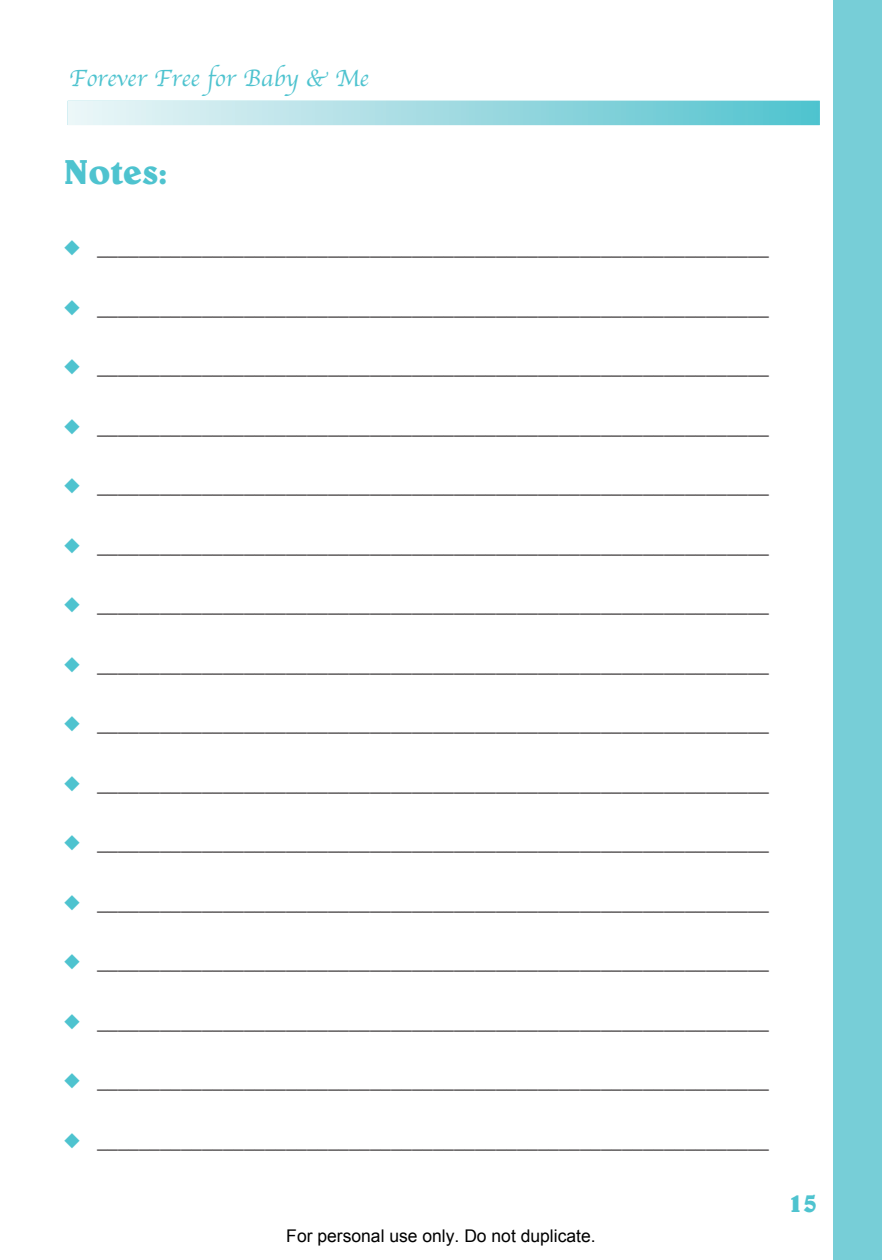
<style>
.page{position:relative;width:882px;height:1260px;background:#fff}
.page>*{position:absolute;margin:0;border:0;box-sizing:border-box;transform-origin:0 0}
.t1{font:700 35px "Belwe";color:#4ec3cf}
.t2{font:700 28px "Belwe";color:#4ec3cf}
.t3{font:24.5px "Apple Chancery";color:#4ec3cf}
.t4{font:21px "Times";color:#231f20}
.t5{font:17.5px "Arial";color:#000}
.s1{color:#4ec3cf}
</style>
<div class="page">
<div style="left:68px;top:101px;width:752px;height:24px;background:linear-gradient(to right,#eef5f7,#53c2ce)"></div>
<div style="left:834px;top:0;width:48px;height:1260px;background:#77ced7"></div>
<p class="t3" style="left:69px;top:63px;width:301px">Forever Free for Baby &amp; Me</p>
<h1 class="t1" style="left:64px;top:159px;width:106px">Notes:</h1>
<p class="t4" style="left:64px;top:241px;width:707px"><span class="s1">◆</span> ________________________________________________________________</p>
<p class="t4" style="left:64px;top:300px;width:707px"><span class="s1">◆</span> ________________________________________________________________</p>
<p class="t4" style="left:64px;top:360px;width:707px"><span class="s1">◆</span> ________________________________________________________________</p>
<p class="t4" style="left:64px;top:419px;width:707px"><span class="s1">◆</span> ________________________________________________________________</p>
<p class="t4" style="left:64px;top:479px;width:707px"><span class="s1">◆</span> ________________________________________________________________</p>
<p class="t4" style="left:64px;top:538px;width:707px"><span class="s1">◆</span> ________________________________________________________________</p>
<p class="t4" style="left:64px;top:598px;width:707px"><span class="s1">◆</span> ________________________________________________________________</p>
<p class="t4" style="left:64px;top:657px;width:707px"><span class="s1">◆</span> ________________________________________________________________</p>
<p class="t4" style="left:64px;top:717px;width:707px"><span class="s1">◆</span> ________________________________________________________________</p>
<p class="t4" style="left:64px;top:776px;width:707px"><span class="s1">◆</span> ________________________________________________________________</p>
<p class="t4" style="left:64px;top:836px;width:707px"><span class="s1">◆</span> ________________________________________________________________</p>
<p class="t4" style="left:64px;top:895px;width:707px"><span class="s1">◆</span> ________________________________________________________________</p>
<p class="t4" style="left:64px;top:955px;width:707px"><span class="s1">◆</span> ________________________________________________________________</p>
<p class="t4" style="left:64px;top:1014px;width:707px"><span class="s1">◆</span> ________________________________________________________________</p>
<p class="t4" style="left:64px;top:1074px;width:707px"><span class="s1">◆</span> ________________________________________________________________</p>
<p class="t4" style="left:64px;top:1133px;width:707px"><span class="s1">◆</span> ________________________________________________________________</p>
<p class="t5" style="left:286px;top:1225px;width:311px">For personal use only. Do not duplicate.</p>
<h2 class="t2" style="left:788px;top:1192px;width:32px">15</h2>
</div>
